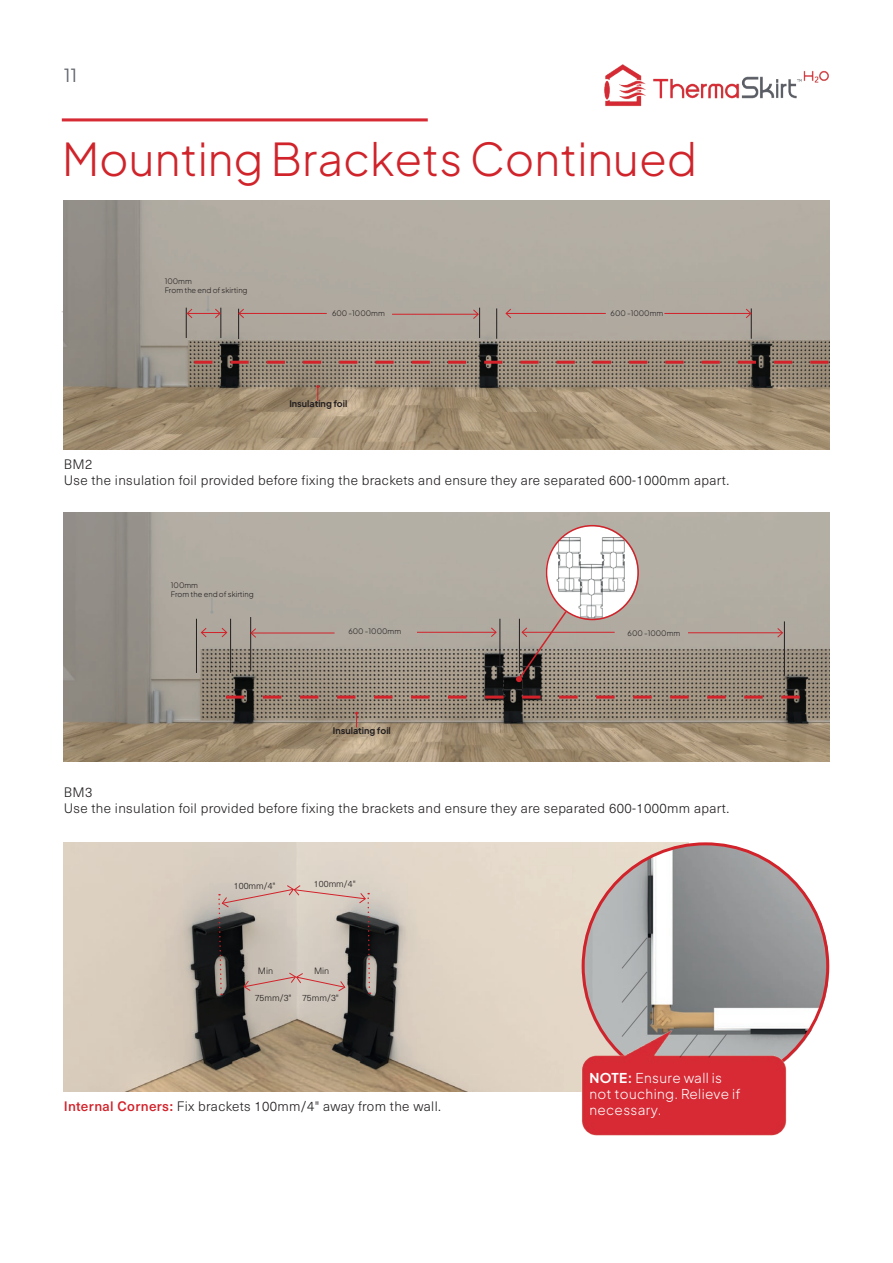
<style>
.page{position:relative;width:893px;height:1263px;background:#fff}
.page>*{position:absolute;margin:0;border:0;box-sizing:border-box;transform-origin:0 0}
.t1{font:300 45px "Plus Jakarta Sans";color:#d0232a}
.t2{font:18px "Plus Jakarta Sans";color:#666970}
.t3{font:300 13.5px/16.2px "Neue Haas Unica W1 G";letter-spacing:.025em;color:#231f20}
.t4{font:300 13.5px/16.2px "Plus Jakarta Sans";letter-spacing:.025em;color:#fff}
.t5{font:300 9px "Neue Haas Unica W1 G";color:#231f20}
.t6{font:9px "Plus Jakarta Sans";color:#231f20}
.t7{font:300 7.5px/9px "Plus Jakarta Sans";color:#231f20}
.s1{font-weight:500;color:#d2222a}
.s2{font-weight:400}
</style>
<div class="page">
<img style="left:61px;top:118px;width:769px;height:974px">
<img style="left:64px;top:201px;width:765px;height:249px">
<img style="left:64px;top:512px;width:765px;height:249px">
<img style="left:64px;top:842px;width:624px;height:249px">
<svg style="left:194px;top:361px;width:634px;height:3px;background:#a8514d"></svg>
<hr style="left:186px;top:308px;width:1px;height:30px;background:#231f20">
<hr style="left:221px;top:308px;width:1px;height:30px;background:#231f20">
<hr style="left:238px;top:309px;width:1px;height:30px;background:#231f20">
<hr style="left:479px;top:308px;width:1px;height:30px;background:#231f20">
<hr style="left:187px;top:313px;width:33px;height:1px;background:#d2222a">
<svg style="left:187px;top:309px;width:5px;height:9px"></svg>
<hr style="left:239px;top:313px;width:88px;height:1px;background:#d2222a">
<svg style="left:239px;top:309px;width:5px;height:9px"></svg>
<hr style="left:392px;top:314px;width:86px;height:1px;background:#d2222a">
<svg style="left:473px;top:309px;width:6px;height:10px"></svg>
<hr style="left:196px;top:619px;width:1px;height:54px;background:#231f20">
<hr style="left:230px;top:619px;width:1px;height:54px;background:#231f20">
<hr style="left:250px;top:617px;width:1px;height:54px;background:#231f20">
<hr style="left:500px;top:619px;width:1px;height:54px;background:#231f20">
<svg style="left:201px;top:628px;width:26px;height:9px"></svg>
<hr style="left:251px;top:633px;width:84px;height:1px;background:#d2222a">
<svg style="left:251px;top:628px;width:5px;height:10px"></svg>
<hr style="left:417px;top:632px;width:79px;height:1px;background:#d2222a">
<svg style="left:491px;top:627px;width:5px;height:10px"></svg>
<hr style="left:522px;top:632px;width:93px;height:1px;background:#d2222a">
<hr style="left:784px;top:621px;width:1px;height:55px;background:#231f20">
<hr style="left:688px;top:632px;width:94px;height:1px;background:#d2222a">
<svg style="left:777px;top:628px;width:6px;height:10px"></svg>
<hr style="left:496px;top:308px;width:1px;height:31px;background:#231f20">
<hr style="left:751px;top:308px;width:1px;height:31px;background:#231f20">
<hr style="left:664px;top:313px;width:87px;height:1px;background:#d2222a">
<svg style="left:746px;top:309px;width:5px;height:9px"></svg>
<hr style="left:506px;top:313px;width:100px;height:1px;background:#d2222a">
<svg style="left:506px;top:309px;width:5px;height:9px"></svg>
<img style="left:604px;top:64px;width:225px;height:43px">
<svg style="left:206px;top:296px;width:14px;height:22px"></svg>
<svg style="left:210px;top:598px;width:4px;height:16px"></svg>
<img style="left:546px;top:526px;width:91px;height:93px">
<div style="left:546px;top:525px;width:93px;height:95px;border:2px solid #d2222a;border-radius:50%"></div>
<img style="left:582px;top:843px;width:247px;height:247px;border-radius:124px">
<img style="left:565px;top:1014px;width:228px;height:122px">
<svg style="left:316px;top:385px;width:4px;height:16px"></svg>
<svg style="left:226px;top:695px;width:574px;height:3px;background:#a0524e"></svg>
<svg style="left:355px;top:711px;width:3px;height:16px"></svg>
<svg style="left:218px;top:884px;width:153px;height:111px;background:#a79c94"></svg>
<svg style="left:516px;top:610px;width:52px;height:72px;background:#93847c"></svg>
<svg style="left:679px;top:1033px;width:19px;height:25px"></svg>
<svg style="left:708px;top:1033px;width:19px;height:25px"></svg>
<svg style="left:621px;top:937px;width:27px;height:100px;background:#adb1b2"></svg>
<h2 class="t2" style="left:64px;top:61px;width:15px">11</h2>
<h1 class="t1" style="left:62px;top:122px;width:637px">Mounting Brackets Continued</h1>
<p class="t7" style="left:165px;top:276px;width:84px">100mm<br>From the end of skirting</p>
<p class="t7" style="left:332px;top:308px;width:54px">600 -1000mm</p>
<p class="t6" style="left:289px;top:396px;width:59px">Insulating foil</p>
<p class="t7" style="left:611px;top:308px;width:54px">600 -1000mm</p>
<p class="t3" style="left:64px;top:455px;width:667px">BM2<br>Use the insulation foil provided before fixing the brackets and ensure they are separated 600-1000mm apart.</p>
<p class="t7" style="left:171px;top:579px;width:84px">100mm<br>From the end of skirting</p>
<p class="t7" style="left:348px;top:626px;width:54px">600 -1000mm</p>
<p class="t6" style="left:333px;top:724px;width:59px">Insulating foil</p>
<p class="t7" style="left:628px;top:627px;width:54px">600 -1000mm</p>
<p class="t3" style="left:64px;top:783px;width:667px">BM3<br>Use the insulation foil provided before fixing the brackets and ensure they are separated 600-1000mm apart.</p>
<p class="t5" style="left:234px;top:879px;width:43px">100mm/4"</p>
<p class="t5" style="left:314px;top:877px;width:43px">100mm/4"</p>
<p class="t5" style="left:258px;top:964px;width:17px">Min</p>
<p class="t5" style="left:314px;top:964px;width:17px">Min</p>
<p class="t5" style="left:302px;top:991px;width:38px">75mm/3"</p>
<p class="t5" style="left:255px;top:991px;width:38px">75mm/3"</p>
<p class="t3" style="left:64px;top:1097px;width:379px"><span class="s1">Internal Corners:</span> Fix brackets 100mm/4" away from the wall.</p>
<p class="t4" style="left:589px;top:1068px;width:153px"><span class="s2">NOTE:</span> Ensure wall is not touching. Relieve if necessary.</p>
</div>
